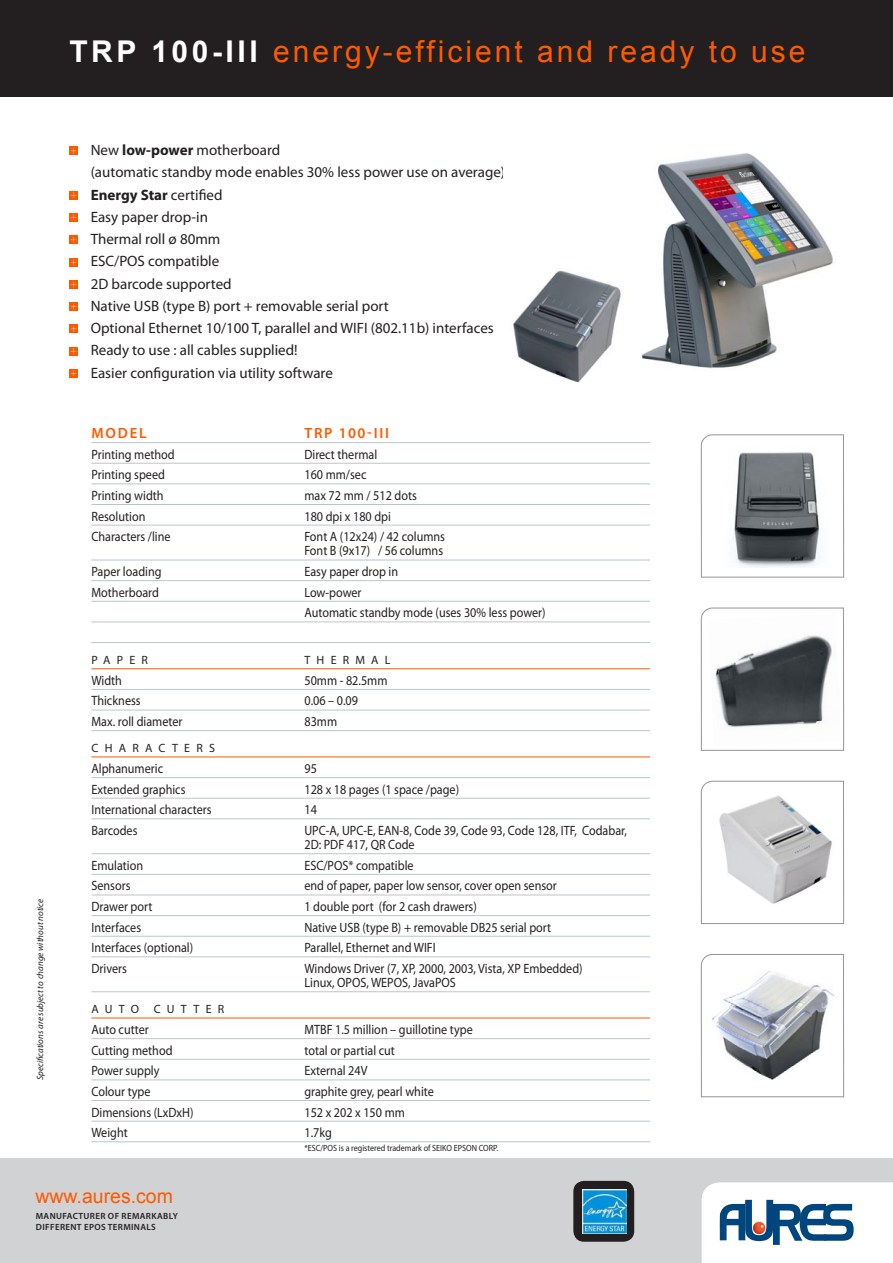
<style>
.page{position:relative;width:893px;height:1263px;background:#fff}
.page>*{position:absolute;margin:0;border:0;box-sizing:border-box;transform-origin:0 0}
.t1{font:30px "Arial";letter-spacing:.1em;color:#ff5900}
.t2{font:19.5px "Arial";color:#ff5900}
.t3{font:15px/22.2px "Myriad Pro";color:#231f20}
.t4{font:600 14.85px "Myriad Pro";letter-spacing:.12em;color:#ff5900}
.t5{font:13.5px/14.2px "Myriad Pro";color:#231f20;scale:.9 1}
.t6{font:12px "Myriad Pro";letter-spacing:.52em;color:#231f20}
.t7{font:9px "Myriad Pro";color:#231f20;scale:.9 1}
.t8{font:600 9px/10.8px "Myriad Pro";letter-spacing:.04em;color:#231f20}
.t9{font:italic 9px "Myriad Pro";color:#231f20}
.s1{font-weight:700;color:#fff}
.s2{font-weight:700}
</style>
<div class="page">
<div style="left:0;top:1158px;width:893px;height:105px;background:#d1d2d4"></div>
<div style="left:0;top:0;width:893px;height:97px;background:#231f20"></div>
<svg style="left:702px;top:1182px;width:191px;height:81px"></svg>
<div style="left:69px;top:147px;width:9px;height:8px;background:#ff5900"></div>
<svg style="left:71px;top:148px;width:5px;height:6px"></svg>
<div style="left:69px;top:236px;width:9px;height:8px;background:#ff5900"></div>
<svg style="left:71px;top:237px;width:5px;height:6px"></svg>
<div style="left:69px;top:258px;width:9px;height:8px;background:#ff5900"></div>
<svg style="left:71px;top:259px;width:5px;height:6px"></svg>
<svg style="left:69px;top:280px;width:9px;height:9px"></svg>
<svg style="left:69px;top:302px;width:9px;height:9px"></svg>
<svg style="left:69px;top:325px;width:9px;height:8px"></svg>
<svg style="left:71px;top:326px;width:5px;height:6px"></svg>
<div style="left:69px;top:347px;width:9px;height:8px;background:#ff5900"></div>
<svg style="left:71px;top:348px;width:5px;height:6px"></svg>
<svg style="left:69px;top:369px;width:9px;height:9px"></svg>
<hr style="left:91px;top:442px;width:559px;height:1px;background:#bac5cf">
<hr style="left:91px;top:463px;width:559px;height:1px;background:#bac5cf">
<hr style="left:91px;top:483px;width:559px;height:1px;background:#bac5cf">
<hr style="left:91px;top:504px;width:559px;height:1px;background:#bac5cf">
<hr style="left:91px;top:525px;width:559px;height:1px;background:#bac5cf">
<hr style="left:91px;top:560px;width:559px;height:1px;background:#bac5cf">
<hr style="left:91px;top:580px;width:559px;height:1px;background:#bac5cf">
<hr style="left:91px;top:601px;width:559px;height:1px;background:#bac5cf">
<hr style="left:91px;top:621px;width:559px;height:1px;background:#bac5cf">
<hr style="left:91px;top:642px;width:559px;height:1px;background:#bac5cf">
<hr style="left:91px;top:668px;width:559px;height:1px;background:#ff5900">
<hr style="left:91px;top:689px;width:559px;height:1px;background:#bac5cf">
<hr style="left:91px;top:710px;width:559px;height:1px;background:#bac5cf">
<hr style="left:91px;top:730px;width:559px;height:1px;background:#bac5cf">
<hr style="left:91px;top:756px;width:559px;height:1px;background:#ff5900">
<hr style="left:91px;top:777px;width:559px;height:1px;background:#bac5cf">
<hr style="left:91px;top:798px;width:559px;height:1px;background:#bac5cf">
<hr style="left:91px;top:818px;width:559px;height:1px;background:#bac5cf">
<hr style="left:91px;top:853px;width:559px;height:1px;background:#bac5cf">
<hr style="left:91px;top:874px;width:559px;height:1px;background:#bac5cf">
<hr style="left:91px;top:894px;width:559px;height:1px;background:#bac5cf">
<hr style="left:91px;top:915px;width:559px;height:1px;background:#bac5cf">
<hr style="left:91px;top:936px;width:559px;height:1px;background:#bac5cf">
<hr style="left:91px;top:956px;width:559px;height:1px;background:#bac5cf">
<hr style="left:91px;top:991px;width:559px;height:1px;background:#bac5cf">
<hr style="left:91px;top:1018px;width:559px;height:1px;background:#ff5900">
<hr style="left:91px;top:1038px;width:559px;height:1px;background:#bac5cf">
<hr style="left:91px;top:1059px;width:559px;height:1px;background:#bac5cf">
<hr style="left:91px;top:1079px;width:559px;height:1px;background:#bac5cf">
<hr style="left:91px;top:1100px;width:559px;height:1px;background:#bac5cf">
<hr style="left:91px;top:1121px;width:559px;height:1px;background:#bac5cf">
<hr style="left:91px;top:1141px;width:559px;height:1px;background:#bac5cf">
<svg style="left:700px;top:434px;width:144px;height:663px"></svg>
<img style="left:513px;top:153px;width:320px;height:230px">
<svg style="left:69px;top:191px;width:9px;height:8px"></svg>
<svg style="left:69px;top:213px;width:9px;height:8px"></svg>
<div style="left:573px;top:1181px;width:61px;height:61px;background:#231f20;border-radius:11px"></div>
<img style="left:583px;top:1189px;width:43px;height:45px">
<h1 class="t1" style="left:69px;top:32px;width:738px"><span class="s1">TRP 100-III</span> energy-efficient and ready to use</h1>
<p class="t3" style="left:91px;top:139px;width:416px">New <span class="s2">low-power</span> motherboard<br>(automatic standby mode enables 30% less power use on average)<br><span class="s2">Energy Star</span> certified<br>Easy paper drop-in<br>Thermal roll ø 80mm<br>ESC/POS compatible<br>2D barcode supported<br>Native USB (type B) port + removable serial port<br>Optional Ethernet 10/100 T, parallel and WIFI (802.11b) interfaces Ready to use : all cables supplied!<br>Easier configuration via utility software</p>
<p class="t4" style="left:92px;top:423px;width:56px">MODEL</p>
<p class="t4" style="left:304px;top:423px;width:84px">TRP 100-III</p>
<p class="t5" style="left:91px;top:447px;width:94px">Printing method</p>
<p class="t5" style="left:304px;top:447px;width:82px">Direct thermal</p>
<p class="t5" style="left:91px;top:467px;width:83px">Printing speed</p>
<p class="t5" style="left:304px;top:467px;width:70px">160 mm/sec</p>
<p class="t5" style="left:91px;top:488px;width:82px">Printing width</p>
<p class="t5" style="left:304px;top:488px;width:126px">max 72 mm / 512 dots</p>
<p class="t5" style="left:91px;top:509px;width:61px">Resolution</p>
<p class="t5" style="left:304px;top:509px;width:98px">180 dpi x 180 dpi</p>
<p class="t5" style="left:91px;top:529px;width:89px">Characters /line</p>
<p class="t5" style="left:304px;top:529px;width:158px">Font A (12x24) / 42 columns<br>Font B (9x17) / 56 columns</p>
<p class="t5" style="left:91px;top:564px;width:79px">Paper loading</p>
<p class="t5" style="left:304px;top:564px;width:106px">Easy paper drop in</p>
<p class="t5" style="left:91px;top:585px;width:77px">Motherboard</p>
<p class="t5" style="left:304px;top:581px;width:270px;line-height:20.7px">Low-power<br>Automatic standby mode (uses 30% less power)</p>
<p class="t6" style="left:92px;top:653px;width:58px">PAPER</p>
<p class="t6" style="left:304px;top:653px;width:88px">THERMAL</p>
<p class="t5" style="left:91px;top:673px;width:35px">Width</p>
<p class="t5" style="left:304px;top:673px;width:94px">50mm - 82.5mm</p>
<p class="t5" style="left:91px;top:693px;width:56px">Thickness</p>
<p class="t5" style="left:304px;top:693px;width:61px">0.06 – 0.09</p>
<p class="t5" style="left:91px;top:714px;width:103px">Max. roll diameter</p>
<p class="t5" style="left:304px;top:714px;width:38px">83mm</p>
<p class="t6" style="left:92px;top:741px;width:124px">CHARACTERs</p>
<p class="t5" style="left:91px;top:761px;width:81px">Alphanumeric</p>
<p class="t5" style="left:304px;top:761px;width:15px">95</p>
<p class="t5" style="left:91px;top:782px;width:106px">Extended graphics</p>
<p class="t5" style="left:304px;top:782px;width:173px">128 x 18 pages (1 space /page)</p>
<p class="t5" style="left:91px;top:802px;width:135px">International characters</p>
<p class="t5" style="left:304px;top:802px;width:15px">14</p>
<p class="t5" style="left:91px;top:823px;width:53px">Barcodes</p>
<p class="t5" style="left:304px;top:823px;width:360px">UPC-A, UPC-E, EAN-8, Code 39, Code 93, Code 128, ITF, Codabar,<br>2D: PDF 417, QR Code</p>
<p class="t5" style="left:91px;top:858px;width:59px">Emulation</p>
<p class="t5" style="left:304px;top:858px;width:123px">ESC/POS* compatible</p>
<p class="t5" style="left:91px;top:878px;width:45px">Sensors</p>
<p class="t5" style="left:304px;top:878px;width:282px">end of paper, paper low sensor, cover open sensor</p>
<p class="t5" style="left:91px;top:899px;width:69px">Drawer port</p>
<p class="t5" style="left:304px;top:899px;width:193px">1 double port (for 2 cash drawers)</p>
<p class="t5" style="left:91px;top:920px;width:57px">Interfaces</p>
<p class="t5" style="left:304px;top:920px;width:276px">Native USB (type B) + removable DB25 serial port</p>
<p class="t5" style="left:91px;top:940px;width:115px">Interfaces (optional)</p>
<p class="t5" style="left:304px;top:940px;width:147px">Parallel, Ethernet and WIFI</p>
<p class="t5" style="left:91px;top:961px;width:41px">Drivers</p>
<p class="t5" style="left:304px;top:961px;width:311px">Windows Driver (7, XP, 2000, 2003, Vista, XP Embedded)<br>Linux, OPOS, WEPOS, JavaPOS</p>
<p class="t6" style="left:92px;top:1002px;width:134px">AUTO CUTTER</p>
<p class="t5" style="left:91px;top:1022px;width:65px">Auto cutter</p>
<p class="t5" style="left:304px;top:1022px;width:189px">MTBF 1.5 million – guillotine type</p>
<p class="t5" style="left:91px;top:1043px;width:92px">Cutting method</p>
<p class="t5" style="left:304px;top:1043px;width:102px">total or partial cut</p>
<p class="t5" style="left:91px;top:1063px;width:77px">Power supply</p>
<p class="t5" style="left:304px;top:1063px;width:72px">External 24V</p>
<p class="t5" style="left:91px;top:1084px;width:67px">Colour type</p>
<p class="t5" style="left:304px;top:1084px;width:145px">graphite grey, pearl white</p>
<p class="t5" style="left:91px;top:1105px;width:115px">Dimensions (LxDxH)</p>
<p class="t5" style="left:304px;top:1105px;width:113px">152 x 202 x 150 mm</p>
<p class="t5" style="left:91px;top:1125px;width:42px">Weight</p>
<p class="t5" style="left:304px;top:1125px;width:32px">1.7kg</p>
<p class="t7" style="left:304px;top:1143px;width:217px">*ESC/POS is a registered trademark of SEIKO EPSON CORP.</p>
<h2 class="t2" style="left:35px;top:1183px;width:139px">www.aures.com</h2>
<p class="t8" style="left:36px;top:1210px;width:144px">MANUFACTURER OF REMARKABLY<br>DIFFERENT EPOS TERMI NALS</p>
<p class="t9" style="left:35px;top:1080px;width:183px;rotate:-90deg">Specifications are subject to change without notice</p>
</div>
